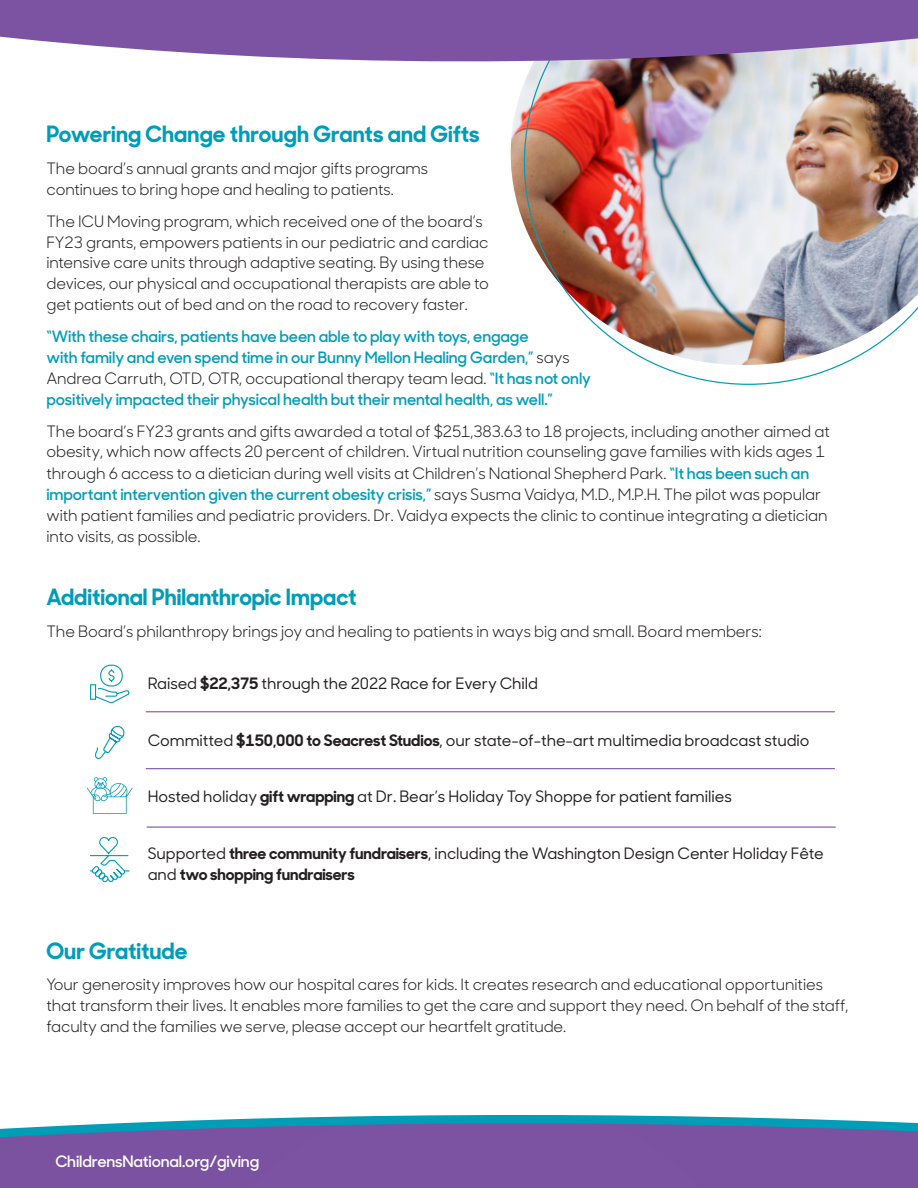
<style>
.page{position:relative;width:918px;height:1188px;background:#fff}
.page>*{position:absolute;margin:0;border:0;box-sizing:border-box;transform-origin:0 0}
.body_copy{font:700 22.5px "Sharp Sans Display No 1";color:#009db7}
.body_copy-2{font:15.75px/21px "Sharp Sans Display No 1";letter-spacing:-.005em;color:#231f20}
.body_copy-3{font:500 15.75px/21px "Sharp Sans Display No 1";letter-spacing:-.005em;color:#231f20}
.body_copy-4{font:600 15.75px/21px "Sharp Sans Display No 1";letter-spacing:-.01em;color:#009db7}
.body_copy-5{font:600 15.75px "Sharp Sans Display No 1";letter-spacing:-.01em;color:#fff}
.s1{font-weight:400;color:#231f20}
.s2{font-weight:600;color:#009db7}
.s3{font-weight:700}
</style>
<div class="page">
<hr style="left:146px;top:711px;width:689px;height:1px;background:#7c53a2">
<hr style="left:146px;top:768px;width:689px;height:1px;background:#7c53a2">
<img style="left:511px;top:85px;width:13px;height:139px">
<img style="left:524px;top:71px;width:394px;height:314px">
<svg style="left:0;top:0;width:918px;height:71px;background:#9575b1"></svg>
<svg style="left:87px;top:777px;width:46px;height:37px"></svg>
<svg style="left:126px;top:1115px;width:790px;height:8px;fill:#009db7"></svg>
<svg style="left:0;top:1123px;width:918px;height:65px;background:#7457a3"></svg>
<svg style="left:90px;top:664px;width:40px;height:39px"></svg>
<svg style="left:90px;top:837px;width:40px;height:46px"></svg>
<hr style="left:147px;top:827px;width:689px;height:1px;background:#7c53a2">
<svg style="left:95px;top:725px;width:30px;height:34px"></svg>
<p class="body_copy" style="left:46px;top:115px;width:435px">Powering Change through Grants and Gifts</p>
<p class="body_copy-2" style="left:46px;top:156px;width:383px">The board’s annual grants and major gifts programs continues to bring hope and healing to patients.</p>
<p class="body_copy-2" style="left:46px;top:209px;width:444px">The ICU Moving program, which received one of the board’s FY23 grants, empowers patients in our pediatric and cardiac intensive care units through adaptive seating. By using these devices, our physical and occupational therapists are able to get patients out of bed and on the road to recovery faster.</p>
<p class="body_copy-4" style="left:46px;top:325px;width:546px">“With these chairs, patients have been able to play with toys, engage<br>with family and even spend time in our Bunny Mellon Healing Garden,” <span class="s1">says Andrea Carruth, OTD, OTR, occupational therapy team lead.</span> “It has not only positively impacted their physical health but their mental health, as well.”</p>
<p class="body_copy-2" style="left:46px;top:420px;width:785px;line-height:20.1px">The board’s FY23 grants and gifts awarded a total of $251,383.63 to 18 projects, including another aimed at obesity, which now affects 20 percent of children. Virtual nutrition counseling gave families with kids ages 1</p>
<p class="body_copy-2" style="left:46px;top:462px;width:783px">through 6 access to a dietician during well visits at Children’s National Shepherd Park. <span class="s2">“It has been such an important intervention given the current obesity crisis,”</span> says Susma Vaidya, M.D., M.P.H. The pilot was popular with patient families and pediatric providers. Dr. Vaidya expects the clinic to continue integrating a dietician into visits, as possible.</p>
<p class="body_copy" style="left:46px;top:579px;width:312px">Additional Philanthropic Impact</p>
<p class="body_copy-2" style="left:46px;top:620px;width:717px">The Board’s philanthropy brings joy and healing to patients in ways big and small. Board members:</p>
<p class="body_copy-3" style="left:148px;top:672px;width:392px">Raised <span class="s3">$22,375</span> through the 2022 Race for Every Child</p>
<p class="body_copy-3" style="left:148px;top:729px;width:663px">Committed <span class="s3">$150,000 to Seacrest Studios</span>, our state-of-the-art multimedia broadcast studio</p>
<p class="body_copy-3" style="left:148px;top:786px;width:586px">Hosted holiday <span class="s3">gift wrapping</span> at Dr. Bear’s Holiday Toy Shoppe for patient families</p>
<p class="body_copy-3" style="left:148px;top:842px;width:677px">Supported <span class="s3">three community fundraisers</span>, including the Washington Design Center Holiday Fête and <span class="s3">two shopping fundraisers</span></p>
<p class="body_copy" style="left:46px;top:932px;width:142px">Our Gratitude</p>
<p class="body_copy-2" style="left:46px;top:973px;width:804px">Your generosity improves how our hospital cares for kids. It creates research and educational opportunities that transform their lives. It enables more families to get the care and support they need. On behalf of the staff, faculty and the families we serve, please accept our heartfelt gratitude.</p>
<p class="body_copy-5" style="left:55px;top:1150px;width:205px">ChildrensNational.org/giving</p>
</div>
